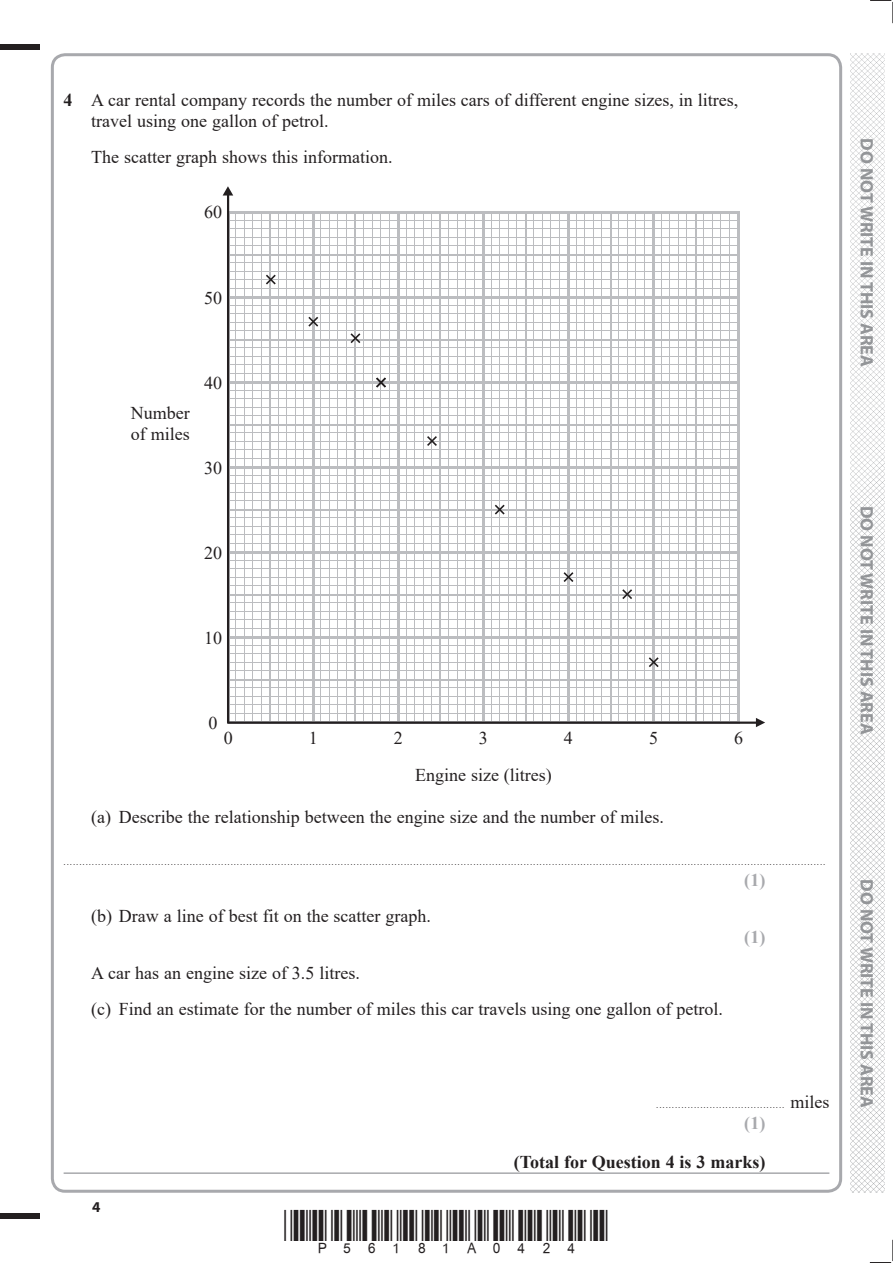
<style>
.page{position:relative;width:893px;height:1263px;background:#fff}
.page>*{position:absolute;margin:0;border:0;box-sizing:border-box;transform-origin:0 0}
.t1{font:18px/21px "Times New Roman";color:#231f20}
.t2{font:700 18px "Myriad Pro";color:#939598}
.t3{font:700 18px "Times New Roman";color:#231f20}
.t4{font:700 18px "Times New Roman";color:#a8a9ad}
.t5{font:700 15px "Myriad Pro";color:#231f20}
.t6{font:9px "Times New Roman";color:#231f20}
.s1{font-weight:700}
.s2{font-size:18px}
</style>
<div class="page">
<div style="left:0;top:44px;width:40px;height:5px;background:#231f20"></div>
<div style="left:0;top:1214px;width:40px;height:5px;background:#231f20"></div>
<svg style="left:870px;top:0;width:23px;height:23px"></svg>
<svg style="left:869px;top:1240px;width:24px;height:23px"></svg>
<img style="left:850px;top:53px;width:34px;height:1140px">
<hr style="left:64px;top:1172px;width:765px;height:2px;background:#a8a9ad">
<svg style="left:227px;top:195px;width:529px;height:530px"></svg>
<svg style="left:223px;top:186px;width:10px;height:10px"></svg>
<svg style="left:756px;top:718px;width:9px;height:9px"></svg>
<svg style="left:266px;top:275px;width:10px;height:10px"></svg>
<svg style="left:350px;top:333px;width:10px;height:10px"></svg>
<svg style="left:648px;top:657px;width:10px;height:10px"></svg>
<svg style="left:308px;top:317px;width:10px;height:10px"></svg>
<svg style="left:622px;top:589px;width:10px;height:10px"></svg>
<svg style="left:563px;top:572px;width:10px;height:10px"></svg>
<svg style="left:494px;top:505px;width:10px;height:10px"></svg>
<svg style="left:427px;top:436px;width:10px;height:10px"></svg>
<svg style="left:376px;top:378px;width:10px;height:9px"></svg>
<p class="t1" style="left:91px;top:90px;width:648px;text-indent:-28px"><span class="s1">4</span> A car rental company records the number of miles cars of different engine sizes, in litres, travel using one gallon of petrol.</p>
<p class="t1" style="left:91px;top:146px;width:303px">The scatter graph shows this information.</p>
<p class="t1" style="left:204px;top:202px;width:19px">60</p>
<p class="t1" style="left:204px;top:287px;width:19px">50</p>
<p class="t1" style="left:131px;top:402px;width:60px">Number of miles</p>
<p class="t1" style="left:204px;top:372px;width:19px">40</p>
<p class="t1" style="left:204px;top:457px;width:19px">30</p>
<p class="t1" style="left:204px;top:542px;width:19px">20</p>
<p class="t1" style="left:204px;top:627px;width:19px">10</p>
<p class="t1" style="left:208px;top:712px;width:10px">0</p>
<p class="t1" style="left:224px;top:727px;width:10px">0</p>
<p class="t1" style="left:309px;top:727px;width:10px">1</p>
<p class="t1" style="left:394px;top:727px;width:10px">2</p>
<p class="t1" style="left:479px;top:727px;width:10px">3</p>
<p class="t1" style="left:564px;top:727px;width:10px">4</p>
<p class="t1" style="left:649px;top:727px;width:10px">5</p>
<p class="t1" style="left:734px;top:727px;width:10px">6</p>
<p class="t1" style="left:415px;top:764px;width:138px">Engine size (litres)</p>
<p class="t1" style="left:91px;top:806px;width:574px">(a) Describe the relationship between the engine size and the number of miles.</p>
<p class="t6" style="left:64px;top:857px;width:763px">..................................................................................................................................................................................................................................................</p>
<p class="t4" style="left:744px;top:870px;width:23px">(1)</p>
<p class="t1" style="left:91px;top:905px;width:341px">(b) Draw a line of best fit on the scatter graph.</p>
<p class="t4" style="left:744px;top:927px;width:23px">(1)</p>
<p class="t1" style="left:91px;top:955px;width:633px;line-height:36px">A car has an engine size of 3.5 litres.<br>(c) Find an estimate for the number of miles this car travels using one gallon of petrol.</p>
<p class="t5" style="left:92px;top:1198px;width:10px">4</p>
<p class="t6" style="left:656px;top:1100px;width:175px">......................................... <span class="s2">miles</span></p>
<p class="t4" style="left:744px;top:1113px;width:23px">(1)</p>
<p class="t3" style="left:513px;top:1152px;width:253px">(Total for Question 4 is 3 marks)</p>
<p class="t2" style="left:877px;top:138px;width:230px;rotate:90deg">DO NOT WRITE IN THIS AREA</p>
<p class="t2" style="left:877px;top:506px;width:230px;rotate:90deg">DO NOT WRITE IN THIS AREA</p>
<p class="t2" style="left:877px;top:879px;width:230px;rotate:90deg">DO NOT WRITE IN THIS AREA</p>
</div>
